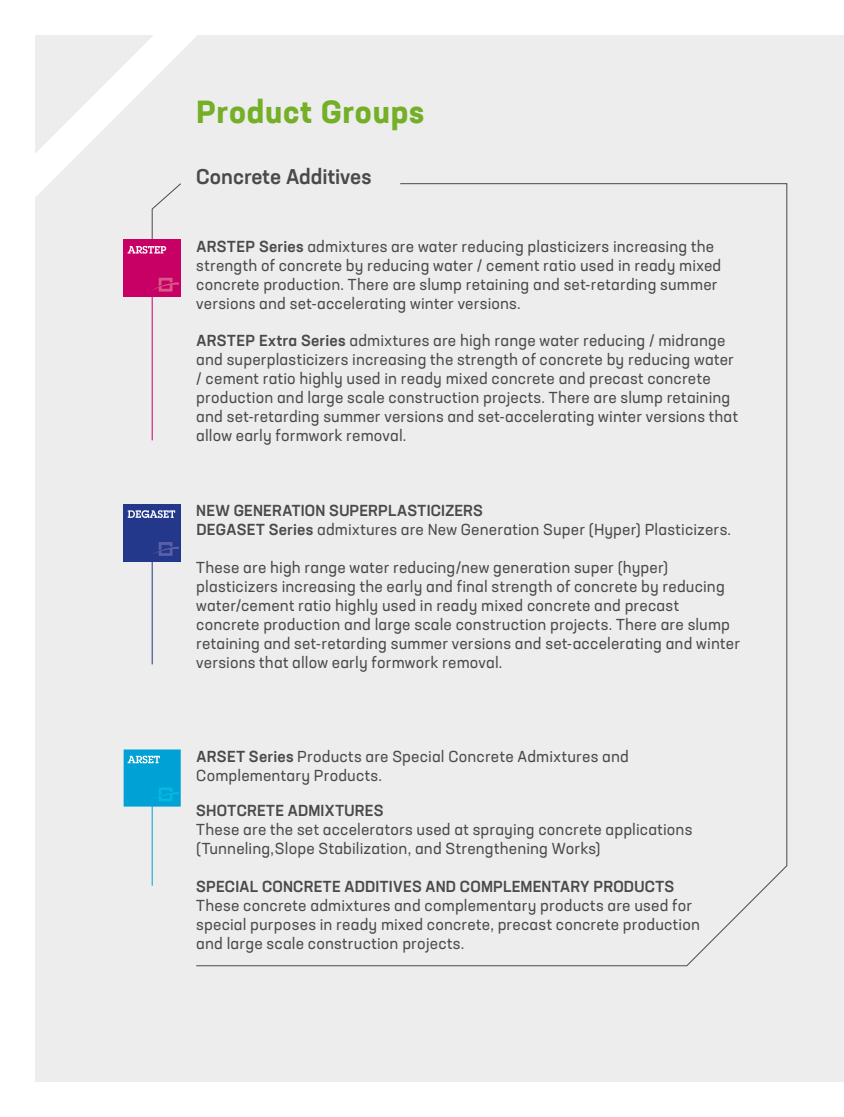
<style>
.page{position:relative;width:844px;height:1117px;background:#fff}
.page>*{position:absolute;margin:0;border:0;box-sizing:border-box;transform-origin:0 0}
.t1{font:700 31.5px "Neusa Next Pro";letter-spacing:.025em;color:#74af27}
.t2{font:500 21px "Neusa Next Pro";color:#4a4a49}
.t3{font:15.75px/18.9px "Neusa Next Pro";letter-spacing:.01em;color:#4a4a49}
.t4{font:500 15.75px "Neusa Next Pro";letter-spacing:.015em;color:#4a4a49}
.s1{font-weight:500}
</style>
<div class="page">
<div style="left:35px;top:35px;width:808px;height:1046px;background:#ededed"></div>
<div style="left:124px;top:504px;width:57px;height:57px;background:#23378b"></div>
<svg style="left:153px;top:542px;width:26px;height:13px"></svg>
<svg style="left:128px;top:510px;width:47px;height:8px"></svg>
<div style="left:124px;top:240px;width:57px;height:57px;background:#c80065"></div>
<svg style="left:127px;top:182px;width:55px;height:109px"></svg>
<div style="left:124px;top:749px;width:57px;height:57px;background:#00a1d4"></div>
<svg style="left:157px;top:787px;width:22px;height:14px"></svg>
<svg style="left:127px;top:755px;width:33px;height:8px"></svg>
<svg style="left:35px;top:35px;width:119px;height:119px"></svg>
<hr style="left:152px;top:297px;width:1px;height:143px;background:#c80065">
<hr style="left:152px;top:554px;width:1px;height:110px;background:#23378b">
<hr style="left:152px;top:781px;width:1px;height:104px;background:#00a1d4">
<div style="left:195px;top:183px;width:592px;height:783px;background:#ededed"></div>
<h1 class="t1" style="left:196px;top:91px;width:229px">Product Groups</h1>
<h2 class="t2" style="left:196px;top:163px;width:177px">Concrete Additives</h2>
<p class="t3" style="left:196px;top:236px;width:526px"><span class="s1">ARSTEP Series</span> admixtures are water reducing plasticizers increasing the strength of concrete by reducing water / cement ratio used in ready mixed concrete production. There are slump retaining and set-retarding summer versions and set-accelerating winter versions.</p>
<p class="t3" style="left:196px;top:331px;width:543px"><span class="s1">ARSTEP Extra Series</span> admixtures are high range water reducing / midrange and superplasticizers increasing the strength of concrete by reducing water / cement ratio highly used in ready mixed concrete and precast concrete production and large scale construction projects. There are slump retaining and set-retarding summer versions and set-accelerating winter versions that allow early formwork removal.</p>
<p class="t3" style="left:196px;top:501px;width:536px"><span class="s1">NEW GENERATION SUPERPLASTICIZERS<br>DEGASET Series</span> admixtures are New Generation Super (Hyper) Plasticizers.</p>
<p class="t3" style="left:196px;top:557px;width:545px">These are high range water reducing/new generation super (hyper) plasticizers increasing the early and final strength of concrete by reducing water/cement ratio highly used in ready mixed concrete and precast concrete production and large scale construction projects. There are slump retaining and set-retarding summer versions and set-accelerating and winter versions that allow early formwork removal.</p>
<p class="t3" style="left:196px;top:746px;width:434px"><span class="s1">ARSET Series</span> Products are Special Concrete Admixtures and<br>Complementary Products.</p>
<p class="t4" style="left:196px;top:800px;width:189px">SHOTCRETE ADMIXTURES</p>
<p class="t3" style="left:196px;top:819px;width:497px">These are the set accelerators used at spraying concrete applications (Tunneling, Slope Stabilization, and Strengthening Works)</p>
<p class="t4" style="left:196px;top:876px;width:479px">SPECIAL CONCRETE ADDITIVES AND COMPLEMENTARY PRODUCTS</p>
<p class="t3" style="left:196px;top:895px;width:505px">These concrete admixtures and complementary products are used for special purposes in ready mixed concrete, precast concrete production and large scale construction projects.</p>
</div>
